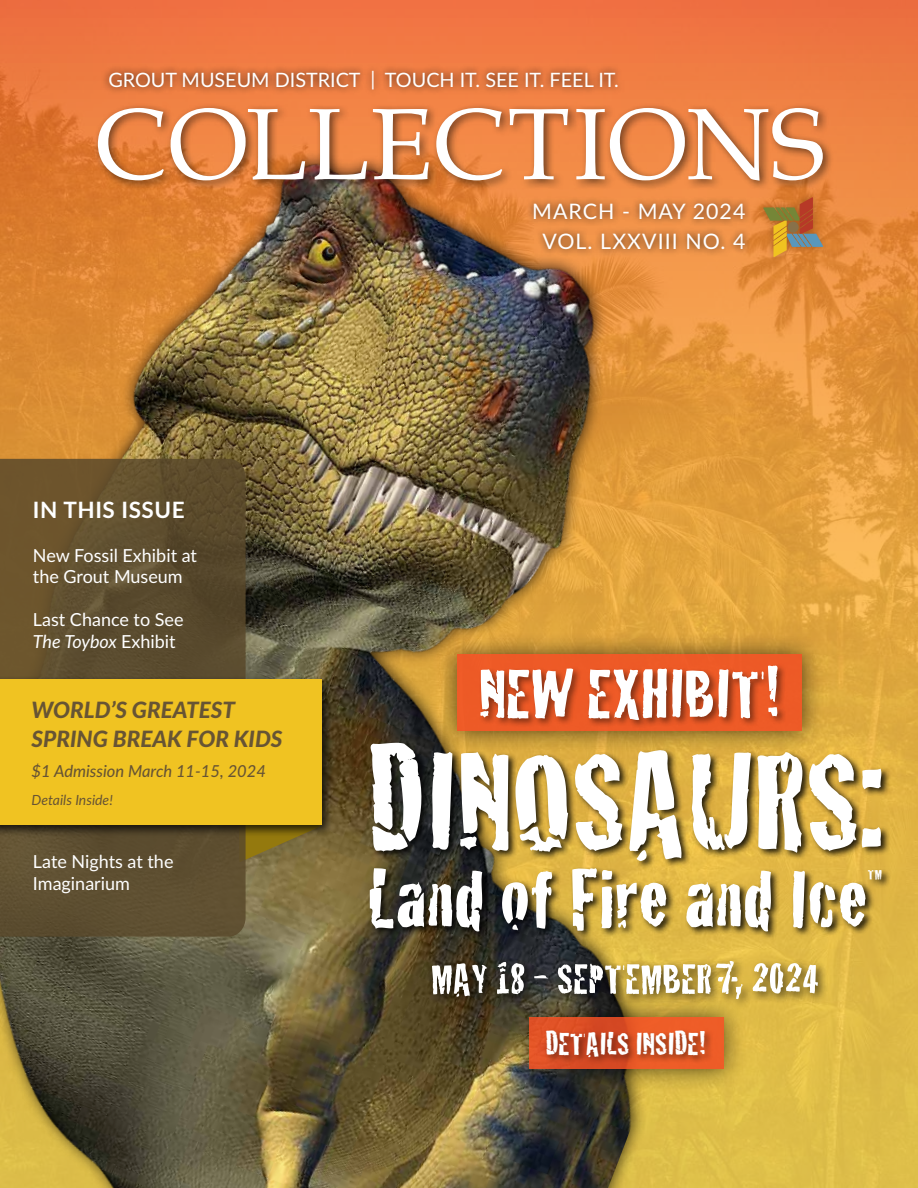
<style>
.page{position:relative;width:918px;height:1188px;background:#fff}
.page>*{position:absolute;margin:0;border:0;box-sizing:border-box;transform-origin:0 0}
.t1{font:145.8px "Crackhouse";color:#fff}
.t2{font:101.4px "Book Antiqua";letter-spacing:.005em;color:#fff}
.t3{font:85.95px "Crackhouse";color:#fff}
.t4{font:72px "Crackhouse";color:#fff}
.t5{font:33px "Crackhouse";color:#fff}
.t6{font:italic 800 22.5px/28.5px "Lato";color:#675434}
.t7{font:700 22.5px "Lato";letter-spacing:.025em;color:#fff}
.t8{font:21.3px/30px "Lato";letter-spacing:.05em;color:#fff;text-align:center}
.t9{font:19.8px "Lato";color:#fff}
.t10{font:18px/21.6px "Lato";color:#fff}
.t11{font:italic 500 16.5px "Lato";color:#675434}
.t12{font:14.55px "Crackhouse";color:#fff}
.t13{font:italic 13.95px "Lato";color:#675434}
.s1{font-style:italic}
</style>
<div class="page">
<div style="left:0;top:0;width:918px;height:26px;background:#f07142"></div>
<img style="left:0;top:26px;width:918px;height:1162px">
<svg style="left:246px;top:838px;width:74px;height:24px;background:#847131"></svg>
<svg style="left:0;top:459px;width:246px;height:478px;background:#604e2e"></svg>
<div style="left:0;top:676px;width:334px;height:162px;background:#000;opacity:.75"></div>
<div style="left:0;top:679px;width:321px;height:146px;background:#f0c322"></div>
<div style="left:93px;top:103px;width:741px;height:89px;background:#000;opacity:.55"></div>
<div style="left:101px;top:63px;width:524px;height:34px;background:#000;opacity:.75"></div>
<div style="left:526px;top:196px;width:226px;height:61px;background:#000;opacity:.75"></div>
<div style="left:757px;top:190px;width:73px;height:74px;background:#000;opacity:.25"></div>
<svg style="left:763px;top:197px;width:60px;height:60px;background:#ba7e3d"></svg>
<div style="left:367px;top:740px;width:524px;height:201px;background:#000;opacity:.85"></div>
<div style="left:427px;top:956px;width:402px;height:54px;background:#000;opacity:.65"></div>
<svg style="left:432px;top:961px;width:386px;height:38px"></svg>
<div style="left:435px;top:632px;width:390px;height:122px;background:#000;opacity:.75"></div>
<div style="left:458px;top:654px;width:344px;height:77px;background:#ed5a26"></div>
<div style="left:478px;top:664px;width:309px;height:66px;background:#000;opacity:.45"></div>
<div style="left:506px;top:995px;width:240px;height:97px;background:#000;opacity:.75"></div>
<svg style="left:529px;top:1017px;width:194px;height:52px;background:#e45526"></svg>
<div style="left:544px;top:1028px;width:170px;height:38px;background:#000;opacity:.45"></div>
<p class="t9" style="left:108px;top:66px;width:512px">GROUT MUSEUM DISTRICT | TOUCH IT. SEE IT. FEEL IT.</p>
<h2 class="t2" style="left:94px;top:82px;width:732px">COLLECTIONS</h2>
<p class="t8" style="left:532px;top:196px;width:215px">MARCH - MAY 2024<br>VOL. LXXVIII NO. 4</p>
<p class="t7" style="left:33px;top:494px;width:153px">IN THIS ISSUE</p>
<p class="t10" style="left:33px;top:544px;width:166px">New Fossil Exhibit at the Grout Museum</p>
<p class="t10" style="left:33px;top:608px;width:152px">Last Chance to See<br><span class="s1">The Toybox</span> Exhibit</p>
<p class="t6" style="left:32px;top:695px;width:253px">WORLD’S GREATEST<br>SPRING BREAK FOR KIDS</p>
<p class="t11" style="left:32px;top:759px;width:236px">$1 Admission March 11-15, 2024</p>
<p class="t13" style="left:32px;top:790px;width:83px">Details Inside!</p>
<p class="t10" style="left:33px;top:850px;width:142px">Late Nights at the<br>Imaginarium</p>
<h3 class="t4" style="left:479px;top:656px;width:303px">NEW EXHIBIT!</h3>
<h1 class="t1" style="left:367px;top:724px;width:517px">DINOSAURS:</h1>
<h3 class="t3" style="left:368px;top:854px;width:502px">Land of Fire and Ice</h3>
<p class="t12" style="left:868px;top:867px;width:16px">TM</p>
<h3 class="t5" style="left:545px;top:1026px;width:162px">DETAILS INSIDE!</h3>
</div>
